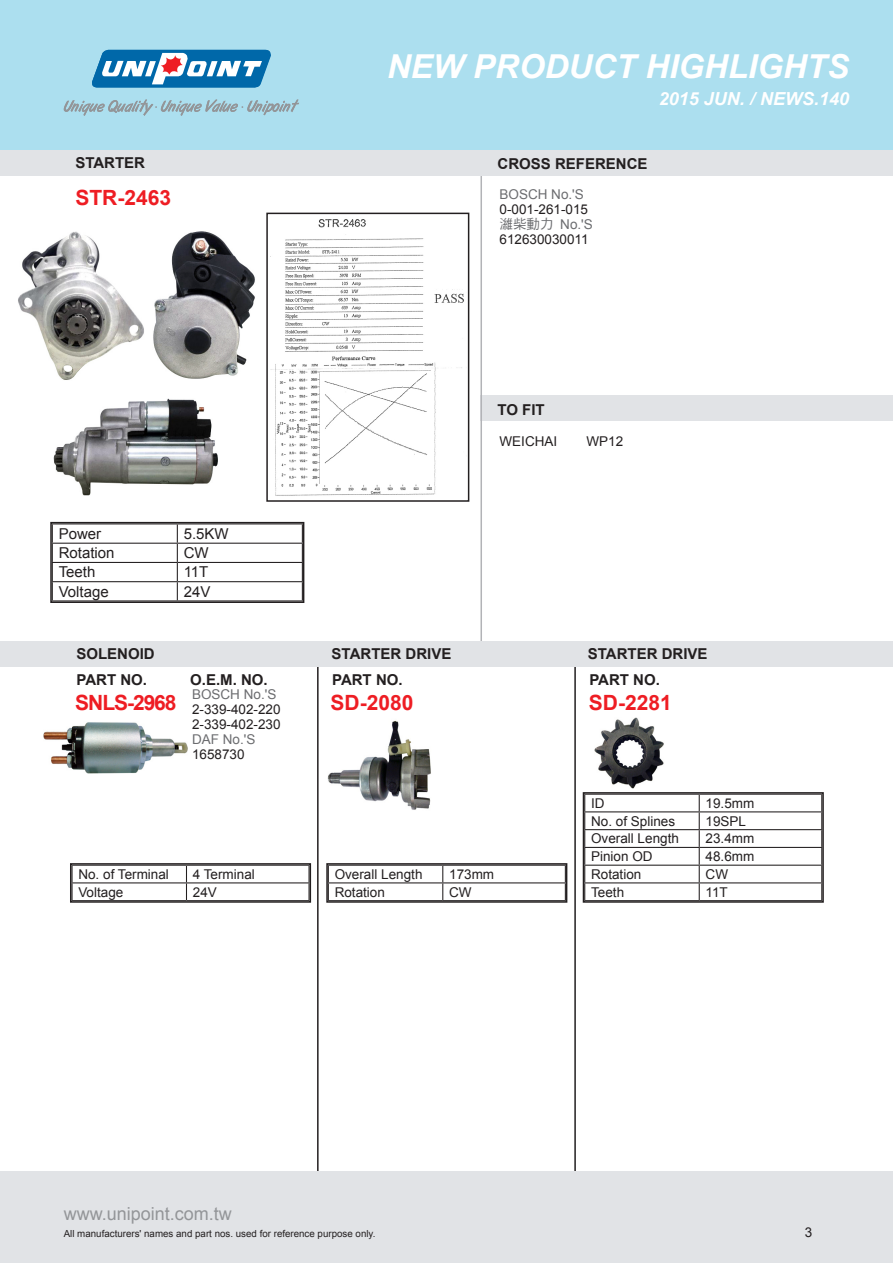
<style>
.page{position:relative;width:893px;height:1263px;background:#fff}
.page>*{position:absolute;margin:0;border:0;box-sizing:border-box;transform-origin:0 0}
.t1{font:italic 700 33px "Arial";color:#fff}
._1Red{font:700 21px "Arial";color:#ee1d23}
._1Red-2{font:700 21px "Arial";letter-spacing:-.05em;color:#ee1d23}
.t2{font:18px "Arial";color:#939598}
.t3{font:italic 700 18px "Arial";color:#fff}
._3_To_Fit{font:700 15px "Arial";color:#231f20}
.t4{font:15px "Arial";color:#231f20}
.t5{font:13.5px "Arial";color:#231f20}
.t6{font:13.5px "Arial";color:#6c6d70}
.t7{font:9.75px "Arial";color:#231f20}
.s1{font-family:"DF Hei W5 WIN BF"}
</style>
<div class="page">
<div style="left:480px;top:395px;width:413px;height:26px;background:#e1e3e6"></div>
<hr style="left:317px;top:653px;width:2px;height:519px;background:#231f20">
<hr style="left:574px;top:653px;width:2px;height:519px;background:#231f20">
<div style="left:0;top:1171px;width:893px;height:92px;background:#e1e3e6"></div>
<hr style="left:480px;top:164px;width:2px;height:501px;background:#b2b3b7">
<div style="left:0;top:0;width:893px;height:150px;background:#acdfef"></div>
<svg style="left:92px;top:50px;width:179px;height:38px;background:#5394bf"></svg>
<svg style="left:64px;top:99px;width:235px;height:17px"></svg>
<div style="left:0;top:641px;width:893px;height:25px;background:#e1e3e6"></div>
<div style="left:0;top:150px;width:893px;height:25px;background:#e1e3e6"></div>
<hr style="left:52px;top:543px;width:125px;height:1px;background:#231f20">
<hr style="left:177px;top:543px;width:126px;height:1px;background:#231f20">
<hr style="left:52px;top:562px;width:125px;height:1px;background:#231f20">
<hr style="left:177px;top:562px;width:126px;height:1px;background:#231f20">
<hr style="left:52px;top:581px;width:125px;height:1px;background:#231f20">
<hr style="left:177px;top:581px;width:126px;height:1px;background:#231f20">
<svg style="left:177px;top:525px;width:1px;height:75px"></svg>
<div style="left:50px;top:522px;width:254px;height:81px;border:2px solid #231f20"></div>
<div style="left:266px;top:213px;width:203px;height:289px;border:2px solid #231f20"></div>
<hr style="left:584px;top:811px;width:115px;height:1px;background:#231f20">
<hr style="left:699px;top:811px;width:123px;height:1px;background:#231f20">
<hr style="left:584px;top:829px;width:115px;height:1px;background:#231f20">
<hr style="left:699px;top:829px;width:123px;height:1px;background:#231f20">
<hr style="left:584px;top:847px;width:115px;height:1px;background:#231f20">
<hr style="left:699px;top:847px;width:123px;height:1px;background:#231f20">
<hr style="left:584px;top:865px;width:115px;height:1px;background:#231f20">
<hr style="left:699px;top:865px;width:123px;height:1px;background:#231f20">
<hr style="left:584px;top:882px;width:115px;height:1px;background:#231f20">
<hr style="left:699px;top:882px;width:123px;height:1px;background:#231f20">
<svg style="left:699px;top:795px;width:1px;height:105px"></svg>
<div style="left:583px;top:792px;width:241px;height:111px;border:2px solid #231f20"></div>
<hr style="left:328px;top:882px;width:115px;height:1px;background:#231f20">
<hr style="left:443px;top:882px;width:123px;height:1px;background:#231f20">
<svg style="left:442px;top:866px;width:1px;height:34px"></svg>
<div style="left:326px;top:863px;width:241px;height:40px;border:2px solid #231f20"></div>
<hr style="left:71px;top:882px;width:115px;height:1px;background:#231f20">
<hr style="left:186px;top:882px;width:124px;height:1px;background:#231f20">
<svg style="left:186px;top:866px;width:1px;height:34px"></svg>
<div style="left:70px;top:863px;width:241px;height:40px;border:2px solid #231f20"></div>
<img style="left:43px;top:722px;width:144px;height:52px">
<img style="left:18px;top:231px;width:126px;height:149px">
<img style="left:153px;top:231px;width:102px;height:148px">
<img style="left:54px;top:399px;width:164px;height:96px">
<img style="left:271px;top:219px;width:193px;height:277px">
<img style="left:327px;top:720px;width:104px;height:90px">
<img style="left:594px;top:718px;width:70px;height:70px">
<p class="_3_To_Fit" style="left:75px;top:153px;width:71px">STARTER</p>
<p class="_1Red" style="left:75px;top:184px;width:97px">STR-2463</p>
<h1 class="t1" style="left:387px;top:45px;width:463px">NEW PRODUCT HIGHLIGHTS</h1>
<h3 class="t3" style="left:659px;top:87px;width:192px">2015 JUN. / NEWS.140</h3>
<p class="_3_To_Fit" style="left:497px;top:154px;width:152px">CROSS REFERENCE</p>
<p class="t6" style="left:500px;top:185px;width:86px">BOSCH No.'S</p>
<p class="t5" style="left:500px;top:200px;width:90px">0-001-261-015</p>
<p class="t6" style="left:500px;top:215px;width:95px"><span class="s1">濰柴動力</span> No.'S</p>
<p class="t5" style="left:500px;top:230px;width:91px">612630030011</p>
<p class="_3_To_Fit" style="left:497px;top:399px;width:49px">TO FIT</p>
<p class="t5" style="left:500px;top:433px;width:59px">WEICHAI</p>
<p class="t5" style="left:586px;top:433px;width:38px">WP12</p>
<p class="t4" style="left:59px;top:524px;width:44px">Power</p>
<p class="t4" style="left:184px;top:524px;width:47px">5.5KW</p>
<p class="t4" style="left:59px;top:543px;width:57px">Rotation</p>
<p class="t4" style="left:184px;top:543px;width:26px">CW</p>
<p class="t4" style="left:59px;top:562px;width:38px">Teeth</p>
<p class="t4" style="left:184px;top:562px;width:26px">11T</p>
<p class="t4" style="left:59px;top:582px;width:52px">Voltage</p>
<p class="t4" style="left:184px;top:582px;width:28px">24V</p>
<p class="_3_To_Fit" style="left:76px;top:644px;width:80px">SOLENOID</p>
<p class="_3_To_Fit" style="left:332px;top:644px;width:121px">STARTER DRIVE</p>
<p class="_3_To_Fit" style="left:588px;top:644px;width:121px">STARTER DRIVE</p>
<p class="_3_To_Fit" style="left:77px;top:670px;width:72px">PART NO.</p>
<p class="_3_To_Fit" style="left:190px;top:670px;width:79px">O.E.M. NO.</p>
<p class="_3_To_Fit" style="left:332px;top:670px;width:72px">PART NO.</p>
<p class="_3_To_Fit" style="left:589px;top:670px;width:72px">PART NO.</p>
<p class="_1Red-2" style="left:75px;top:688px;width:103px">SNLS-2968</p>
<p class="t6" style="left:192px;top:686px;width:86px">BOSCH No.'S</p>
<p class="t5" style="left:192px;top:701px;width:90px">2-339-402-220</p>
<p class="t5" style="left:192px;top:716px;width:90px">2-339-402-230</p>
<p class="t6" style="left:192px;top:731px;width:65px">DAF No.'S</p>
<p class="t5" style="left:192px;top:746px;width:54px">1658730</p>
<p class="_1Red" style="left:331px;top:688px;width:84px">SD-2080</p>
<p class="_1Red" style="left:589px;top:688px;width:84px">SD-2281</p>
<p class="t5" style="left:78px;top:865px;width:92px">No. of Terminal</p>
<p class="t5" style="left:193px;top:865px;width:64px">4 Terminal</p>
<p class="t5" style="left:78px;top:883px;width:47px">Voltage</p>
<p class="t5" style="left:193px;top:883px;width:26px">24V</p>
<p class="t5" style="left:335px;top:865px;width:89px">Overall Length</p>
<p class="t5" style="left:449px;top:865px;width:47px">173mm</p>
<p class="t5" style="left:335px;top:883px;width:52px">Rotation</p>
<p class="t5" style="left:449px;top:883px;width:24px">CW</p>
<p class="t5" style="left:591px;top:794px;width:15px">ID</p>
<p class="t5" style="left:706px;top:794px;width:50px">19.5mm</p>
<p class="t5" style="left:591px;top:812px;width:86px">No. of Splines</p>
<p class="t5" style="left:706px;top:812px;width:42px">19SPL</p>
<p class="t5" style="left:591px;top:830px;width:89px">Overall Length</p>
<p class="t5" style="left:706px;top:830px;width:50px">23.4mm</p>
<p class="t5" style="left:591px;top:847px;width:63px">Pinion OD</p>
<p class="t5" style="left:706px;top:847px;width:50px">48.6mm</p>
<p class="t5" style="left:591px;top:865px;width:52px">Rotation</p>
<p class="t5" style="left:706px;top:865px;width:24px">CW</p>
<p class="t5" style="left:591px;top:883px;width:35px">Teeth</p>
<p class="t5" style="left:706px;top:883px;width:24px">11T</p>
<h3 class="t2" style="left:64px;top:1202px;width:170px">www.unipoint.com.tw</h3>
<p class="t7" style="left:64px;top:1227px;width:313px">All manufacturers' names and part nos. used for reference purpose only.</p>
<p class="t5" style="left:805px;top:1223px;width:9px">3</p>
</div>
